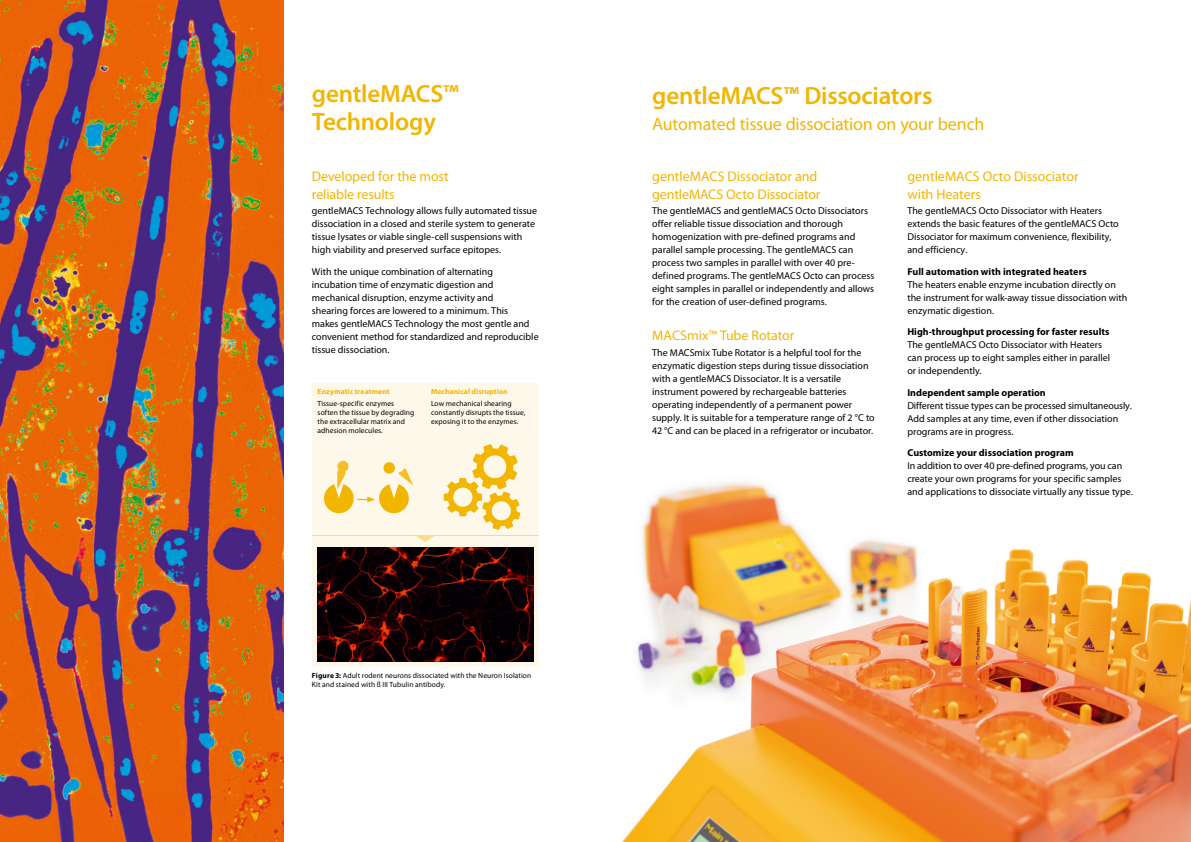
<style>
.page{position:relative;width:1191px;height:842px;background:#fff}
.page>*{position:absolute;margin:0;border:0;box-sizing:border-box;transform-origin:0 0}
.t1{font:600 25px/28px "Myriad Pro";letter-spacing:-.01em;color:#f2b500}
.t2{font:18px "Myriad Pro";letter-spacing:-.015em;color:#f2b500}
.t3{font:14px/18px "Myriad Pro";color:#f2b500}
.t4{font:10px/13px "Myriad Pro";color:#000}
.t5{font:700 10px "Myriad Pro";color:#000}
.t6{font:7.5px/9px "Myriad Pro";letter-spacing:.01em;color:#000}
.t7{font:700 7.5px "Myriad Pro";letter-spacing:.015em;color:#f2b500}
.s1{font-weight:700}
</style>
<div class="page">
<img style="left:621px;top:482px;width:570px;height:360px">
<img style="left:0;top:0;width:283px;height:842px">
<div style="left:312px;top:383px;width:227px;height:284px;background:#fef8eb"></div>
<hr style="left:312px;top:535px;width:113px;height:1px;background:#f9d98b">
<hr style="left:425px;top:535px;width:114px;height:1px;background:#f9d98b">
<svg style="left:324px;top:461px;width:89px;height:52px;background:#f9e099"></svg>
<svg style="left:444px;top:444px;width:76px;height:86px;background:#f9e097"></svg>
<svg style="left:416px;top:536px;width:18px;height:6px"></svg>
<img style="left:317px;top:548px;width:216px;height:113px">
<h1 class="t1" style="left:312px;top:80px;width:148px">gentleMACS™<br>Technology</h1>
<h3 class="t3" style="left:312px;top:167px;width:138px">Developed for the most reliable results</h3>
<p class="t4" style="left:312px;top:205px;width:227px">gentleMACS Technology allows fully automated tissue dissociation in a closed and sterile system to generate tissue lysates or viable single-cell suspensions with high viability and preserved surface epitopes.</p>
<p class="t4" style="left:312px;top:265px;width:228px">With the unique combination of alternating incubation time of enzymatic digestion and mechanical disruption, enzyme activity and<br>shearing forces are lowered to a minimum. This<br>makes gentleMACS Technology the most gentle and convenient method for standardized and reproducible tissue dissociation.</p>
<p class="t7" style="left:317px;top:387px;width:73px">Enzymatic treatment</p>
<p class="t6" style="left:317px;top:399px;width:98px">Tissue-specific enzymes soften the tissue by degrading the extracellular matrix and adhesion molecules.</p>
<p class="t7" style="left:431px;top:387px;width:78px">Mechanical disruption</p>
<p class="t6" style="left:431px;top:399px;width:96px">Low mechanical shearing constantly disrupts the tissue, exposing it to the enzymes.</p>
<p class="t6" style="left:312px;top:671px;width:221px"><span class="s1">Figure 3:</span> Adult rodent neurons dissociated with the Neuron Isolation<br>Kit and stained with ß III Tubulin antibody.</p>
<h1 class="t1" style="left:652px;top:82px;width:282px">gentleMACS™ Dissociators</h1>
<h2 class="t2" style="left:652px;top:115px;width:334px">Automated tissue dissociation on your bench</h2>
<h3 class="t3" style="left:652px;top:167px;width:170px">gentleMACS Dissociator and gentleMACS Octo Dissociator</h3>
<p class="t4" style="left:652px;top:205px;width:224px">The gentleMACS and gentleMACS Octo Dissociators offer reliable tissue dissociation and thorough homogenization with pre-defined programs and parallel sample processing. The gentleMACS can process two samples in parallel with over 40 pre&shy;defined programs. The gentleMACS Octo can process eight samples in parallel or independently and allows for the creation of user-defined programs.</p>
<h3 class="t3" style="left:652px;top:327px;width:144px">MACSmix™ Tube Rotator</h3>
<p class="t4" style="left:652px;top:347px;width:224px">The MACSmix Tube Rotator is a helpful tool for the enzymatic digestion steps during tissue dissociation with a gentleMACS Dissociator. It is a versatile instrument powered by rechargeable batteries operating independently of a permanent power supply. It is suitable for a temperature range of 2 °C to 42 °C and can be placed in a refrigerator or incubator.</p>
<h3 class="t3" style="left:907px;top:167px;width:173px">gentleMACS Octo Dissociator with Heaters</h3>
<p class="t4" style="left:907px;top:205px;width:213px">The gentleMACS Octo Dissociator with Heaters extends the basic features of the gentleMACS Octo Dissociator for maximum convenience, flexibility, and efficiency.</p>
<p class="t5" style="left:907px;top:266px;width:181px">Full automation with integrated heaters</p>
<p class="t4" style="left:907px;top:278px;width:221px">The heaters enable enzyme incubation directly on the instrument for walk-away tissue dissociation with enzymatic digestion.</p>
<p class="t5" style="left:907px;top:326px;width:203px">High-throughput processing for faster results</p>
<p class="t4" style="left:907px;top:339px;width:204px">The gentleMACS Octo Dissociator with Heaters can process up to eight samples either in parallel or independently.</p>
<p class="t5" style="left:907px;top:387px;width:140px">Independent sample operation</p>
<p class="t4" style="left:907px;top:399px;width:226px">Different tissue types can be processed simultaneously.<br>Add samples at any time, even if other dissociation programs are in progress.</p>
<p class="t5" style="left:907px;top:447px;width:168px">Customize your dissociation program</p>
<p class="t4" style="left:907px;top:460px;width:227px">In addition to over 40 pre-defined programs, you can create your own programs for your specific samples and applications to dissociate virtually any tissue type.</p>
</div>
